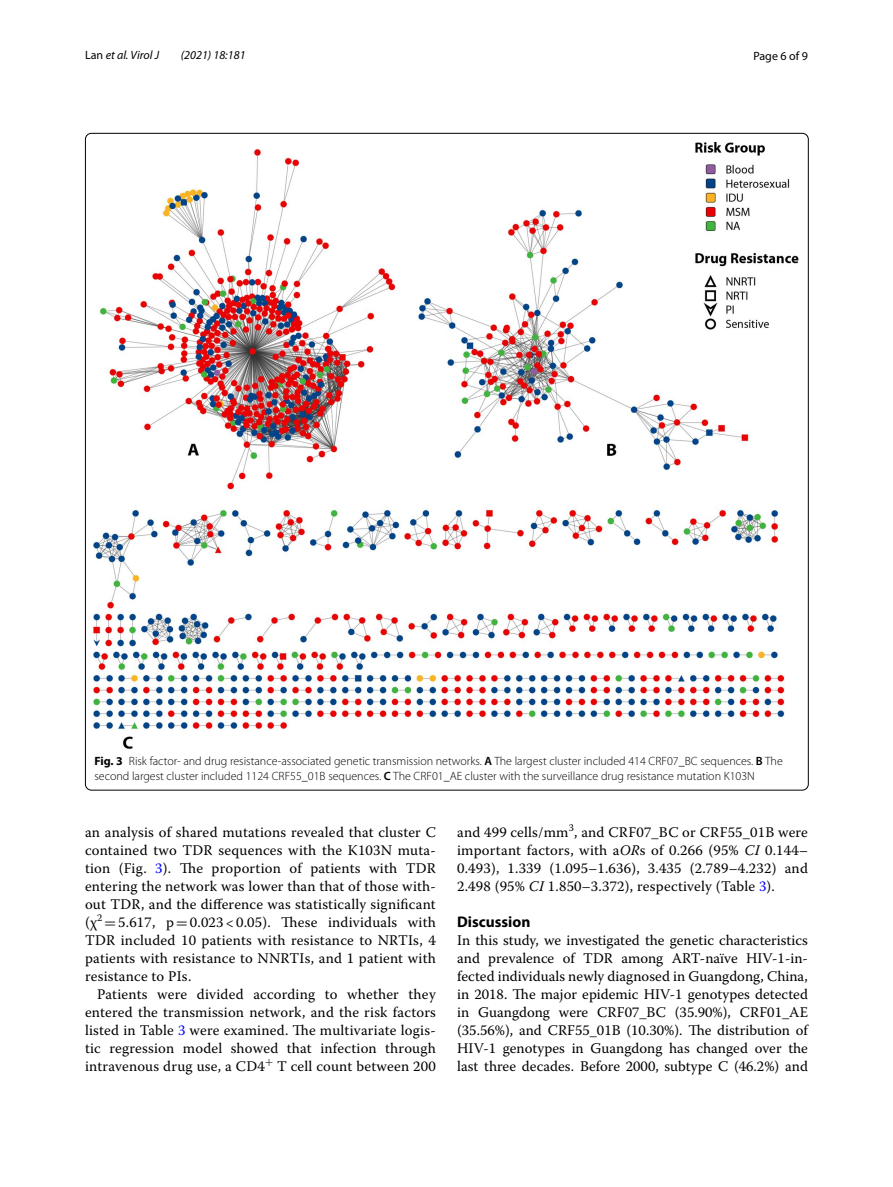
<style>
.page{position:relative;width:893px;height:1187px;background:#fff}
.page>*{position:absolute;margin:0;border:0;box-sizing:border-box;transform-origin:0 0}
.t1{font:700 15.45px "Myriad Pro";color:#000}
.t2{font:14.7px/18px "Warnock Pro";letter-spacing:.015em;color:#000;text-align:justify}
.t3{font:300 12px/15px "Myriad Pro";color:#000}
.t4{font:italic 12px "Myriad Pro";color:#000}
.t5{font:12px "Myriad Pro";color:#000}
.s1{font-style:normal}
.s2{font-weight:700}
.s3{font-weight:600}
.s4{color:#00f}
.s5{font-family:"MTSY"}
.s6{font-style:italic}
</style>
<div class="page">
<img style="left:94px;top:142px;width:705px;height:607px">
<p class="t4" style="left:85px;top:48px;width:76px"><span class="s1">Lan</span> et al. Virol J</p>
<p class="t4" style="left:181px;top:48px;width:66px">(2021) 18:181</p>
<p class="t5" style="left:753px;top:48px;width:56px">Page 6 of 9</p>
<p class="t3" style="left:94px;top:753px;width:690px"><span class="s2">Fig. 3</span> Risk factor- and drug resistance-associated genetic transmission networks. <span class="s3">A</span> The largest cluster included 414 CRF07_BC sequences. <span class="s3">B</span> The second largest cluster included 1124 CRF55_01B sequences. <span class="s3">C</span> The CRF01_AE cluster with the surveillance drug resistance mutation K103N</p>
<p class="t2" style="left:85px;top:822px;width:352px">an analysis of shared mutations revealed that cluster C contained two TDR sequences with the K103N muta&shy;tion (Fig. <span class="s4">3</span>). The proportion of patients with TDR entering the network was lower than that of those with&shy;out TDR, and the difference was statistically significant (χ<sup>2</sup> <span class="s5">=</span>5.617, p<span class="s5">=</span>0.023 &lt; 0.05). These individuals with TDR included 10 patients with resistance to NRTIs, 4 patients with resistance to NNRTIs, and 1 patient with resistance to PIs.</p>
<p class="t2" style="left:85px;top:984px;width:352px;text-indent:12px">Patients were divided according to whether they entered the transmission network, and the risk factors listed in Table <span class="s4">3</span> were examined. The multivariate logis&shy;tic regression model showed that infection through intravenous drug use, a CD4<sup>+</sup> T cell count between 200</p>
<p class="t2" style="left:457px;top:822px;width:352px">and 499 cells/mm<sup>3</sup>, and CRF07_BC or CRF55_01B were important factors, with a<span class="s6">OR</span>s of 0.266 (95% <span class="s6">CI</span> 0.144– 0.493), 1.339 (1.095–1.636), 3.435 (2.789–4.232) and 2.498 (95% <span class="s6">CI</span> 1.850–3.372), respectively (Table <span class="s4">3</span>).</p>
<p class="t1" style="left:457px;top:911px;width:75px">Discussion</p>
<p class="t2" style="left:457px;top:930px;width:352px">In this study, we investigated the genetic characteristics and prevalence of TDR among ART-naïve HIV-1-in&shy;fected individuals newly diagnosed in Guangdong, China, in 2018. The major epidemic HIV-1 genotypes detected in Guangdong were CRF07_BC (35.90%), CRF01_AE (35.56%), and CRF55_01B (10.30%). The distribution of HIV-1 genotypes in Guangdong has changed over the last three decades. Before 2000, subtype C (46.2%) and</p>
</div>
